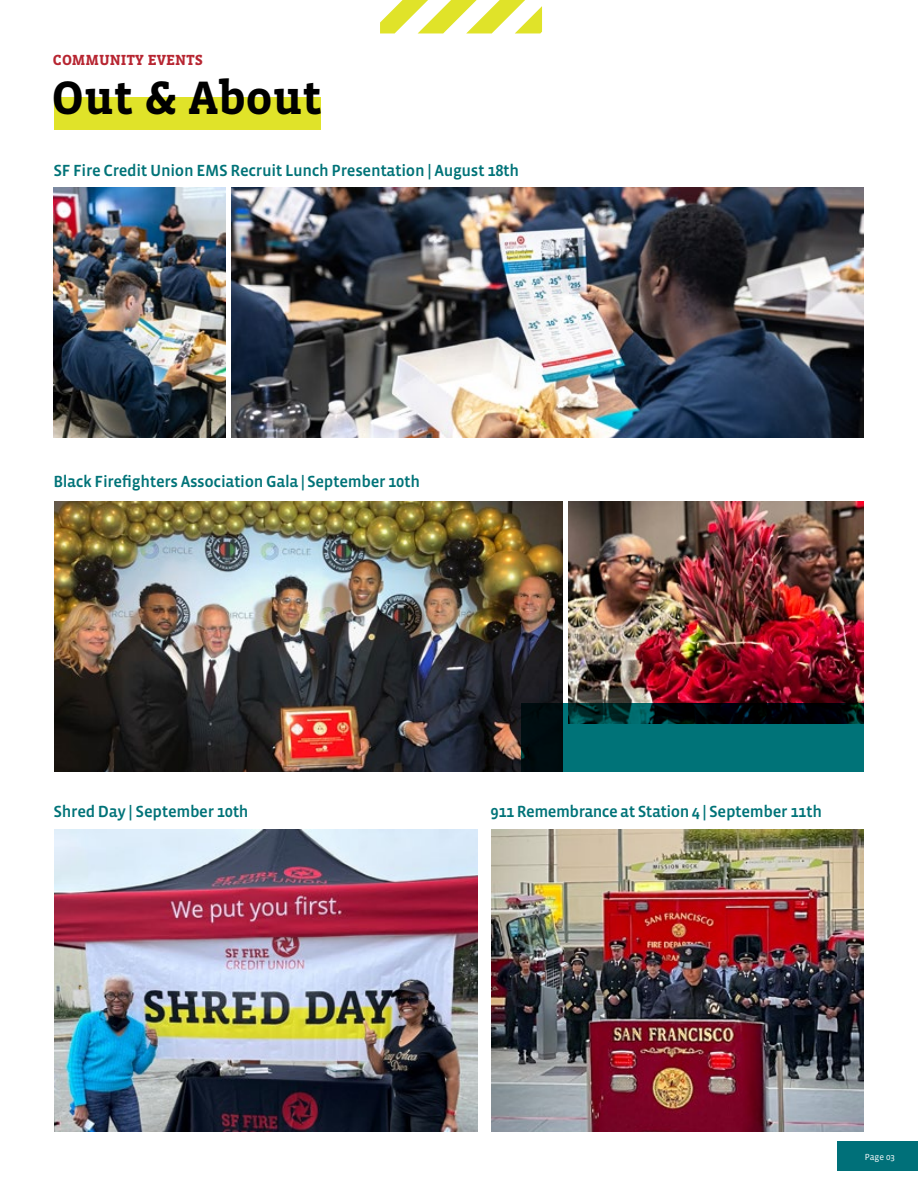
<style>
.page{position:relative;width:918px;height:1188px;background:#fff}
.page>*{position:absolute;margin:0;border:0;box-sizing:border-box;transform-origin:0 0}
.t1{font:700 48px "Vista Slab OTCE";color:#000}
.t2{font:500 16.5px "Vista Sans OTCE";letter-spacing:-.02em;color:#007378}
.t3{font:700 15px "Vista Slab OTCE";color:#b72531}
.t4{font:9px "Vista Sans OTCE";color:#fff}
</style>
<div class="page">
<svg style="left:380px;top:0;width:162px;height:33px"></svg>
<div style="left:54px;top:97px;width:266px;height:32px;background:#e0e329"></div>
<div style="left:837px;top:1141px;width:81px;height:30px;background:#007079"></div>
<img style="left:231px;top:188px;width:633px;height:249px">
<img style="left:491px;top:829px;width:373px;height:302px">
<img style="left:568px;top:502px;width:296px;height:201px">
<img style="left:54px;top:188px;width:172px;height:249px">
<img style="left:54px;top:829px;width:424px;height:302px">
<img style="left:54px;top:501px;width:509px;height:271px">
<svg style="left:522px;top:703px;width:342px;height:69px;background:#004e52"></svg>
<p class="t3" style="left:53px;top:51px;width:152px">COMMUNITY EVENTS</p>
<h1 class="t1" style="left:52px;top:70px;width:272px">Out &amp; About</h1>
<p class="t2" style="left:53px;top:161px;width:467px">SF Fire Credit Union EMS Recruit Lunch Presentation | August 18th</p>
<p class="t2" style="left:53px;top:472px;width:368px">Black Firefighters Association Gala | September 10th</p>
<p class="t2" style="left:53px;top:802px;width:197px">Shred Day | September 10th</p>
<p class="t2" style="left:491px;top:802px;width:333px">911 Remembrance at Station 4 | September 11th</p>
<p class="t4" style="left:865px;top:1151px;width:32px">Page 03</p>
</div>
